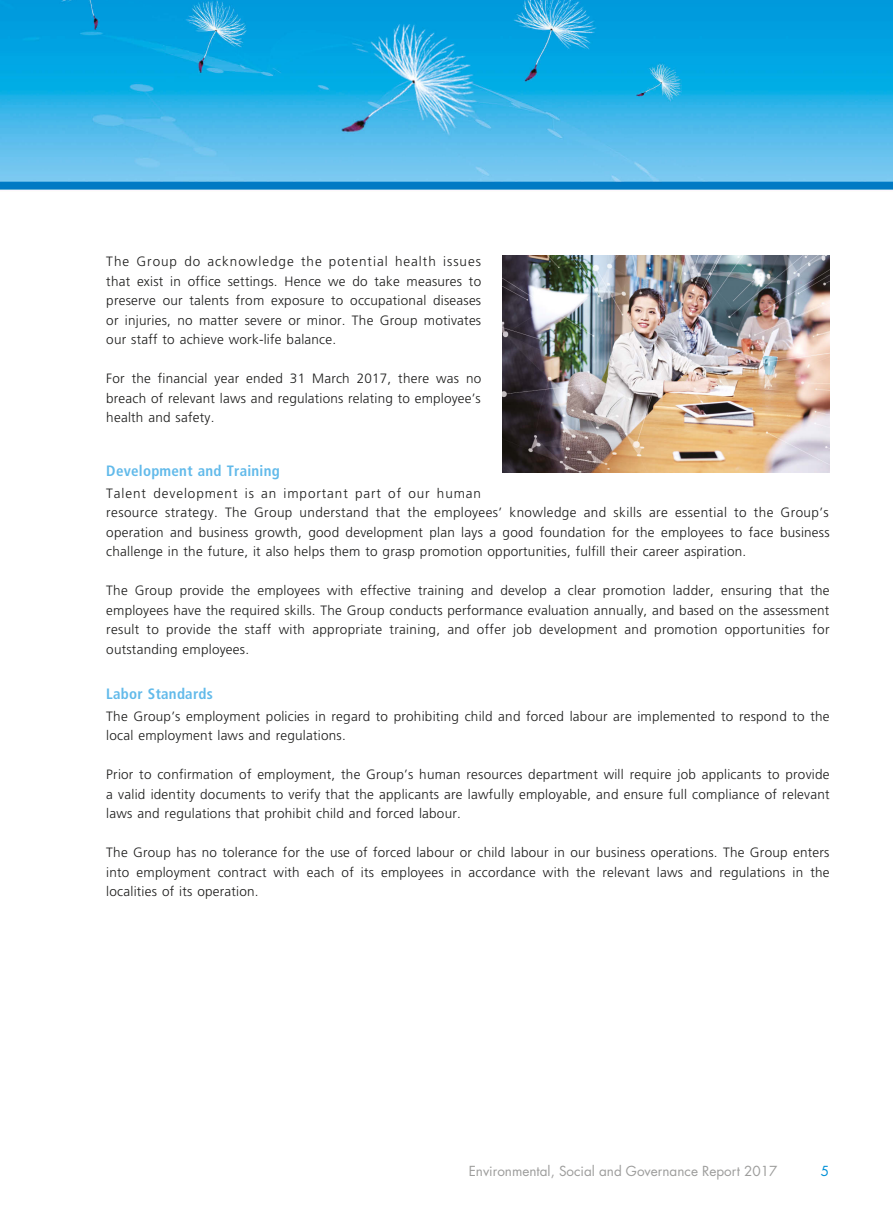
<style>
.page{position:relative;width:893px;height:1212px;background:#fff}
.page>*{position:absolute;margin:0;border:0;box-sizing:border-box;transform-origin:0 0}
.t1{font:700 condensed 15px "Frutiger LT Std";letter-spacing:.015em;color:#62baea}
.t2{font:300 13.5px/19.5px "Frutiger LT Std";letter-spacing:.015em;color:#1c1c1b;text-align:justify}
.t3{font:13.5px "Futura Std";color:#9d9d9c}
.t4{font:13.5px "Futura Std";color:#0090d7}
</style>
<div class="page">
<img style="left:0;top:0;width:893px;height:473px">
<img style="left:502px;top:255px;width:327px;height:218px">
<p class="t2" style="left:106px;top:252px;width:376px">The Group do acknowledge the potential health issues that exist in office settings. Hence we do take measures to preserve our talents from exposure to occupational diseases or injuries, no matter severe or minor. The Group motivates our staff to achieve work-life balance.</p>
<p class="t2" style="left:106px;top:369px;width:376px">For the financial year ended 31 March 2017, there was no breach of relevant laws and regulations relating to employee’s health and safety.</p>
<p class="t1" style="left:106px;top:462px;width:175px">Development and Training</p>
<p class="t2" style="left:106px;top:484px;width:725px;text-align:left">Talent development is an important part of our human<br>resource strategy. The Group understand that the employees’ knowledge and skills are essential to the Group’s operation and business growth, good development plan lays a good foundation for the employees to face business challenge in the future, it also helps them to grasp promotion opportunities, fulfill their career aspiration.</p>
<p class="t2" style="left:106px;top:581px;width:725px">The Group provide the employees with effective training and develop a clear promotion ladder, ensuring that the employees have the required skills. The Group conducts performance evaluation annually, and based on the assessment result to provide the staff with appropriate training, and offer job development and promotion opportunities for outstanding employees.</p>
<p class="t1" style="left:106px;top:685px;width:108px">Labor Standards</p>
<p class="t2" style="left:106px;top:707px;width:725px">The Group’s employment policies in regard to prohibiting child and forced labour are implemented to respond to the local employment laws and regulations.</p>
<p class="t2" style="left:106px;top:765px;width:725px">Prior to confirmation of employment, the Group’s human resources department will require job applicants to provide a valid identity documents to verify that the applicants are lawfully employable, and ensure full compliance of relevant laws and regulations that prohibit child and forced labour.</p>
<p class="t2" style="left:106px;top:843px;width:725px">The Group has no tolerance for the use of forced labour or child labour in our business operations. The Group enters into employment contract with each of its employees in accordance with the relevant laws and regulations in the localities of its operation.</p>
<p class="t3" style="left:469px;top:1162px;width:310px">Environmental, Social and Governance Report 2017</p>
<p class="t4" style="left:821px;top:1162px;width:10px">5</p>
</div>
